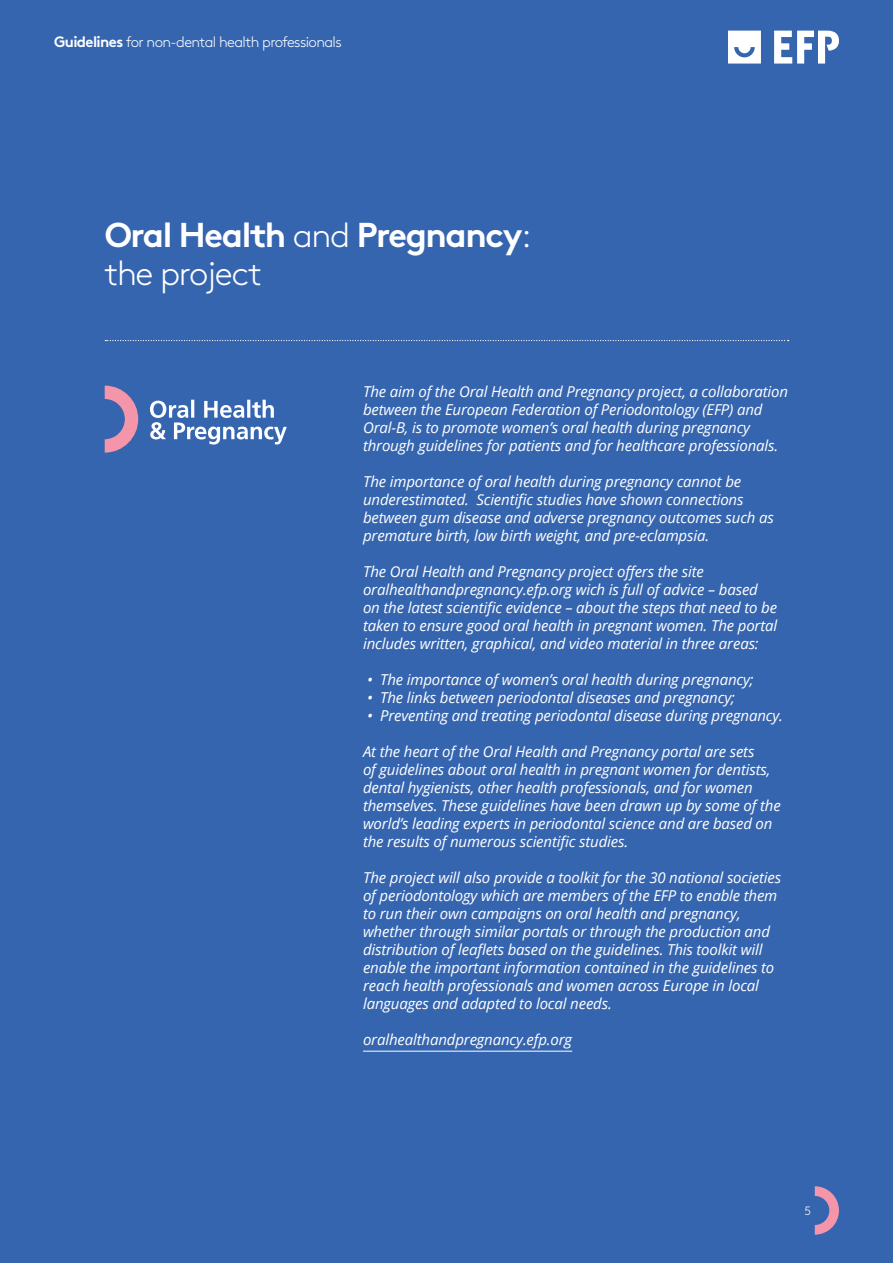
<style>
.page{position:relative;width:893px;height:1263px;background:#3665b0}
.page>*{position:absolute;margin:0;border:0;box-sizing:border-box;transform-origin:0 0}
.t1{font:700 34.5px "Brown";letter-spacing:-.04em;color:#fff}
.t2{font:300 34.5px "Brown";letter-spacing:-.04em;color:#fff}
.t3{font:italic 15px/18px "Open Sans";letter-spacing:-.01em;color:#fff}
.t4{font:300 15px "Brown";letter-spacing:-.04em;color:#fff}
.t5{font:300 12px "Brown";color:#fff}
.s1{font-weight:700}
.s2{font-weight:300}
</style>
<div class="page">
<svg style="left:728px;top:31px;width:33px;height:33px"></svg>
<svg style="left:774px;top:31px;width:65px;height:33px"></svg>
<svg style="left:815px;top:1186px;width:24px;height:49px"></svg>
<svg style="left:105px;top:340px;width:684px;height:1px"></svg>
<hr style="left:363px;top:1051px;width:209px;height:1px;background:#fff">
<svg style="left:105px;top:386px;width:33px;height:67px"></svg>
<svg style="left:150px;top:400px;width:137px;height:44px"></svg>
<p class="t4" style="left:54px;top:30px;width:289px"><span class="s1">Guidelines</span> for non-dental health professionals</p>
<p class="t1" style="left:105px;top:207px;width:428px">Oral Health <span class="s2">and</span> Pregnancy<span class="s2">:</span></p>
<p class="t2" style="left:105px;top:248px;width:159px">the project</p>
<p class="t3" style="left:363px;top:382px;width:427px">The aim of the Oral Health and Pregnancy project, a collaboration between the European Federation of Periodontology (EFP) and Oral-B, is to promote women’s oral health during pregnancy through guidelines for patients and for healthcare professionals.</p>
<p class="t3" style="left:363px;top:472px;width:380px">The importance of oral health during pregnancy cannot be</p>
<p class="t3" style="left:363px;top:490px;width:382px">underestimated. Scientific studies have shown connections</p>
<p class="t3" style="left:363px;top:508px;width:412px">between gum disease and adverse pregnancy outcomes such as premature birth, low birth weight, and pre-eclampsia.</p>
<p class="t3" style="left:363px;top:562px;width:416px">The Oral Health and Pregnancy project offers the site oralhealthandpregnancy.efp.org wich is full of advice – based on the latest scientific evidence – about the steps that need to be taken to ensure good oral health in pregnant women. The portal includes written, graphical, and video material in three areas:</p>
<p class="t3" style="left:367px;top:670px;width:388px">• The importance of women’s oral health during pregnancy;</p>
<p class="t3" style="left:367px;top:688px;width:369px">• The links between periodontal diseases and pregnancy;</p>
<p class="t3" style="left:367px;top:706px;width:417px">• Preventing and treating periodontal disease during pregnancy.</p>
<p class="t3" style="left:363px;top:742px;width:419px">At the heart of the Oral Health and Pregnancy portal are sets<br>of guidelines about oral health in pregnant women for dentists, dental hygienists, other health professionals, and for women themselves. These guidelines have been drawn up by some of the world’s leading experts in periodontal science and are based on the results of numerous scientific studies.</p>
<p class="t3" style="left:363px;top:868px;width:420px">The project will also provide a toolkit for the 30 national societies of periodontology which are members of the EFP to enable them to run their own campaigns on oral health and pregnancy,</p>
<p class="t3" style="left:363px;top:922px;width:413px">whether through similar portals or through the production and distribution of leaflets based on the guidelines. This toolkit will enable the important information contained in the guidelines to reach health professionals and women across Europe in local languages and adapted to local needs.</p>
<p class="t3" style="left:363px;top:1030px;width:211px">oralhealthandpregnancy.efp.org</p>
<p class="t5" style="left:804px;top:1202px;width:8px">5</p>
</div>
